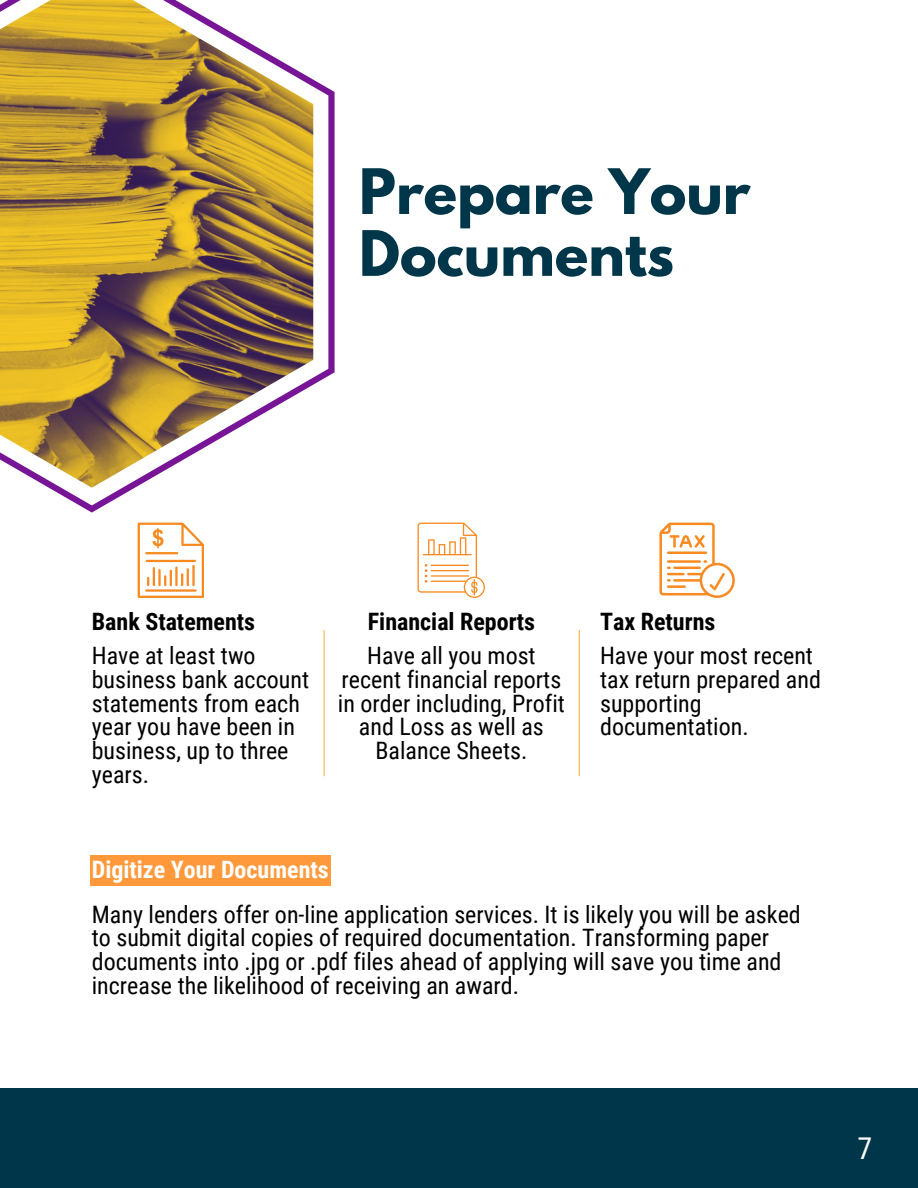
<style>
.page{position:relative;width:918px;height:1188px;background:#fff}
.page>*{position:absolute;margin:0;border:0;box-sizing:border-box;transform-origin:0 0}
.t1{font:700 55.5px/61.8px "League Spartan";color:#003649}
.t2{font:30px "Roboto Condensed";color:#fff}
.t3{font:24px/23.7px "Roboto Condensed";color:#000}
.t4{font:700 24px "Roboto Condensed";color:#000}
.t5{font:700 24px "Roboto Condensed";color:#fff}
</style>
<div class="page">
<svg style="left:49px;top:79px;width:286px;height:434px"></svg>
<img style="left:0;top:0;width:313px;height:488px">
<div style="left:0;top:1088px;width:918px;height:100px;background:#003649"></div>
<svg style="left:138px;top:523px;width:66px;height:75px"></svg>
<hr style="left:145px;top:589px;width:52px;height:3px;background:#f78b22">
<svg style="left:659px;top:523px;width:76px;height:75px"></svg>
<svg style="left:417px;top:523px;width:68px;height:75px"></svg>
<div style="left:90px;top:855px;width:240px;height:30px;background:#ff993b"></div>
<hr style="left:324px;top:630px;width:1px;height:146px;background:#ffb549">
<hr style="left:579px;top:630px;width:1px;height:146px;background:#ffb549">
<h1 class="t1" style="left:359px;top:168px;width:393px">Prepare Your<br>Documents</h1>
<p class="t4" style="left:92px;top:608px;width:165px">Bank Statements</p>
<p class="t3" style="left:92px;top:644px;width:219px">Have at least two business bank account statements from each year you have been in business, up to three years.</p>
<p class="t4" style="left:368px;top:608px;width:169px">Financial Reports</p>
<p class="t4" style="left:600px;top:608px;width:117px">Tax Returns</p>
<p class="t3" style="left:338px;top:644px;width:228px;text-align:center">Have all you most recent financial reports in order including, Profit and Loss as well as<br>Balance Sheets.</p>
<p class="t3" style="left:600px;top:644px;width:222px">Have your most recent tax return prepared and supporting documentation.</p>
<p class="t5" style="left:92px;top:856px;width:238px">Digitize Your Documents</p>
<p class="t3" style="left:92px;top:903px;width:711px">Many lenders offer on-line application services. It is likely you will be asked to submit digital copies of required documentation. Transforming paper documents into .jpg or .pdf files ahead of applying will save you time and increase the likelihood of receiving an award.</p>
<p class="t2" style="left:857px;top:1131px;width:16px">7</p>
</div>
